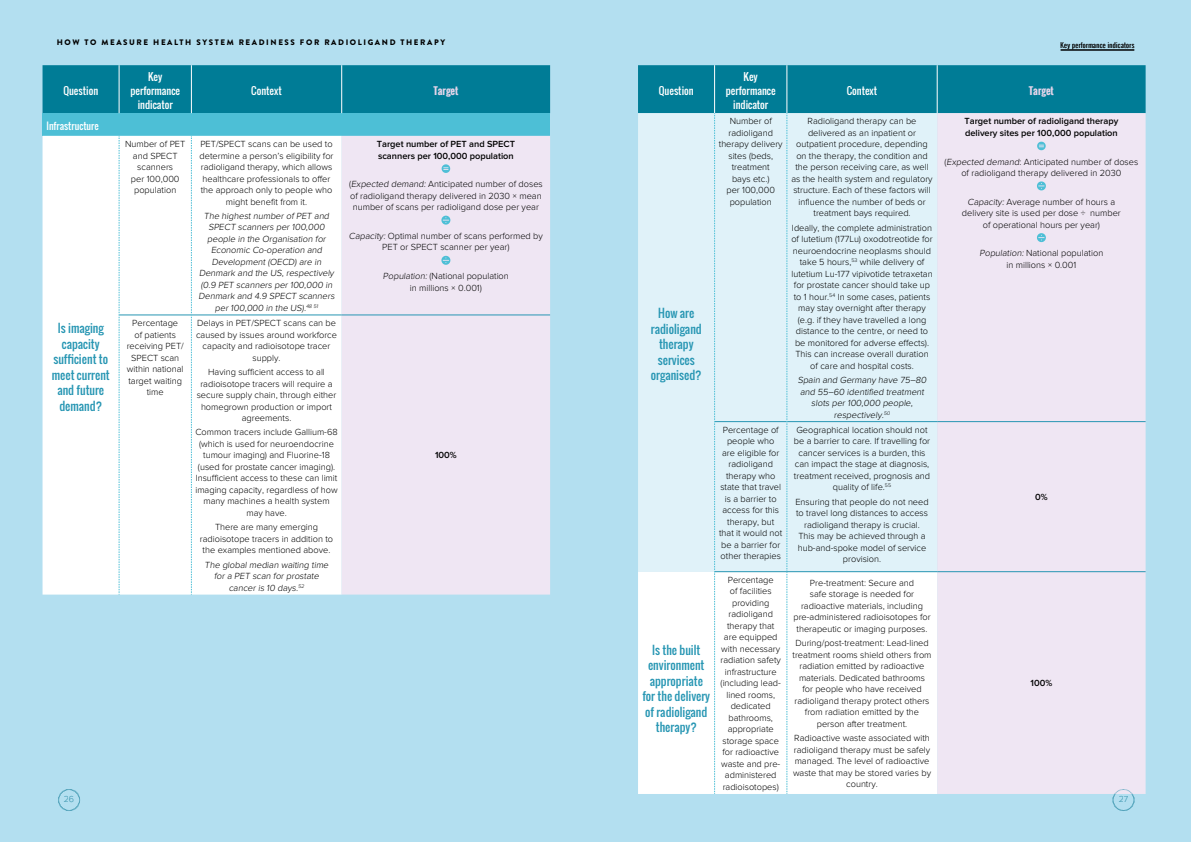
<style>
.page{position:relative;width:1191px;height:842px;background:#b3dff0}
.page>*{position:absolute;margin:0;border:0;box-sizing:border-box;transform-origin:0 0}
.Table_questions{font:11.5px/15.5px "Oswald";color:#2796b3;text-align:center}
.Table_headlines{font:10px/14px "Oswald";color:#fff;text-align:center}
.Table_headlines-2{font:700 10px "Oswald";color:#e5d5ea}
.Table_titles_green{font:9.5px "Oswald";color:#fff}
.Larger_tables_end{font:300 9.2px/11.5px "Proxima Nova";color:#000;text-align:center}
.Larger_tables_end-2{font:600 9.2px/11.5px "Proxima Nova";color:#000}
.t1{font:100 9px "Proxima Nova T";color:#65a9c1}
.t2{font:900 8px "Brandon Grotesque";letter-spacing:.2em;color:#000}
.t3{font:300 7px "Oswald";letter-spacing:.05em;color:#000}
</style>
<div class="page">
<div style="left:43px;top:65px;width:507px;height:48px;background:#007c96"></div>
<div style="left:43px;top:113px;width:507px;height:23px;background:#4dbfd6"></div>
<div style="left:43px;top:136px;width:299px;height:459px;background:#fff"></div>
<div style="left:342px;top:136px;width:208px;height:459px;background:#efe6f3"></div>
<hr style="left:119px;top:65px;width:1px;height:48px;background:#fff">
<hr style="left:191px;top:65px;width:1px;height:48px;background:#fff">
<hr style="left:341px;top:65px;width:1px;height:48px;background:#fff">
<hr style="left:119px;top:314px;width:72px;height:1px;background:#2796b3">
<hr style="left:192px;top:314px;width:150px;height:1px;background:#2796b3">
<hr style="left:342px;top:314px;width:208px;height:1px;background:#2796b3">
<svg style="left:119px;top:136px;width:1px;height:459px"></svg>
<svg style="left:191px;top:136px;width:1px;height:459px"></svg>
<svg style="left:441px;top:164px;width:9px;height:9px"></svg>
<svg style="left:441px;top:216px;width:9px;height:9px"></svg>
<svg style="left:441px;top:256px;width:9px;height:9px"></svg>
<svg style="left:58px;top:789px;width:22px;height:22px"></svg>
<svg style="left:638px;top:65px;width:507px;height:746px"></svg>
<hr style="left:1060px;top:50px;width:74px;height:1px;background:#000">
<p class="t2" style="left:57px;top:37px;width:390px">HOW TO MEASURE HEALTH SYSTEM READINESS FOR RADIOLIGAND THERAPY</p>
<p class="Table_headlines" style="left:63px;top:84px;width:36px">Question</p>
<p class="Table_titles_green" style="left:47px;top:119px;width:54px">Infrastructure</p>
<p class="Table_questions" style="left:52px;top:321px;width:60px">Is imaging capacity sufficient to meet current and future demand?</p>
<p class="Table_headlines" style="left:130px;top:70px;width:51px">Key performance indicator</p>
<p class="Table_headlines" style="left:251px;top:84px;width:32px">Context</p>
<p class="Table_headlines-2" style="left:433px;top:83px;width:26px">Target</p>
<p class="Larger_tables_end" style="left:125px;top:138px;width:62px">Number of PET and SPECT scanners<br>per 100,000 population</p>
<p class="Larger_tables_end" style="left:199px;top:138px;width:135px">PET/SPECT scans can be used to determine a person’s eligibility for radioligand therapy, which allows healthcare professionals to offer the approach only to people who might benefit from it.</p>
<p class="Larger_tables_end" style="left:198px;top:210px;width:139px">The highest number of PET and<br>SPECT scanners per 100,000 people in the Organisation for<br>Economic Co-operation and<br>Development (OECD) are in<br>Denmark and the US, respectively (0.9 PET scanners per 100,000 in<br>Denmark and 4.9 SPECT scanners per 100,000 in the US).<sup>48</sup> <sup>51</sup></p>
<p class="Larger_tables_end" style="left:127px;top:317px;width:59px">Percentage<br>of patients receiving PET/<br>SPECT scan within national target waiting time</p>
<p class="Larger_tables_end" style="left:196px;top:317px;width:142px">Delays in PET/SPECT scans can be caused by issues around workforce capacity and radioisotope tracer supply.</p>
<p class="Larger_tables_end" style="left:197px;top:366px;width:141px">Having sufficient access to all radioisotope tracers will require a secure supply chain, through either homegrown production or import agreements.</p>
<p class="Larger_tables_end" style="left:195px;top:427px;width:144px">Common tracers include Gallium-68 (which is used for neuroendocrine tumour imaging) and Fluorine-18 (used for prostate cancer imaging).<br>Insufficient access to these can limit imaging capacity, regardless of how many machines a health system may have.</p>
<p class="Larger_tables_end" style="left:200px;top:521px;width:135px">There are many emerging radioisotope tracers in addition to the examples mentioned above.</p>
<p class="Larger_tables_end" style="left:205px;top:559px;width:127px">The global median waiting time for a PET scan for prostate cancer is 10 days.<sup>52</sup></p>
<p class="Larger_tables_end-2" style="left:377px;top:138px;width:140px">Target number of PET and SPECT scanners per 100,000 population</p>
<p class="Larger_tables_end" style="left:349px;top:179px;width:195px;text-align:justify">(Expected demand: Anticipated number of doses of radioligand therapy delivered in 2030 × mean number of scans per radioligand dose per year</p>
<p class="Larger_tables_end" style="left:349px;top:230px;width:195px">Capacity: Optimal number of scans performed by<br>PET or SPECT scanner per year)</p>
<p class="Larger_tables_end" style="left:383px;top:270px;width:127px">Population: (National population in millions × 0.001)</p>
<p class="Larger_tables_end-2" style="left:435px;top:450px;width:23px">100%</p>
<p class="t1" style="left:64px;top:794px;width:12px">26</p>
<p class="t3" style="left:1060px;top:40px;width:75px">Key performance indicators</p>
<p class="Table_headlines" style="left:659px;top:84px;width:36px">Question</p>
<p class="Table_questions" style="left:651px;top:306px;width:53px">How are radioligand therapy services organised?</p>
<p class="Table_questions" style="left:642px;top:642px;width:69px">Is the built environment appropriate for the delivery of radioligand therapy?</p>
<p class="Table_headlines" style="left:726px;top:70px;width:51px">Key performance indicator</p>
<p class="Table_headlines" style="left:846px;top:84px;width:32px">Context</p>
<p class="Table_headlines-2" style="left:1029px;top:83px;width:26px">Target</p>
<p class="Larger_tables_end" style="left:719px;top:116px;width:65px">Number of radioligand therapy delivery sites (beds, treatment<br>bays etc.)<br>per 100,000 population</p>
<p class="Larger_tables_end" style="left:791px;top:116px;width:143px">Radioligand therapy can be delivered as an inpatient or outpatient procedure, depending on the therapy, the condition and the person receiving care, as well as the health system and regulatory structure. Each of these factors will influence the number of beds or treatment bays required.</p>
<p class="Larger_tables_end" style="left:791px;top:222px;width:143px">Ideally, the complete administration of lutetium (177Lu) oxodotreotide for neuroendocrine neoplasms should take 5 hours,<sup>53</sup> while delivery of lutetium Lu-177 vipivotide tetraxetan for prostate cancer should take up to 1 hour.<sup>54</sup> In some cases, patients may stay overnight after therapy (e.g. if they have travelled a long distance to the centre, or need to be monitored for adverse effects).<br>This can increase overall duration of care and hospital costs.</p>
<p class="Larger_tables_end" style="left:797px;top:374px;width:132px">Spain and Germany have 75–80 and 55–60 identified treatment slots per 100,000 people, respectively.<sup>50</sup></p>
<p class="Larger_tables_end" style="left:719px;top:424px;width:65px">Percentage of people who<br>are eligible for radioligand therapy who state that travel is a barrier to access for this therapy, but that it would not be a barrier for other therapies</p>
<p class="Larger_tables_end" style="left:794px;top:424px;width:138px">Geographical location should not be a barrier to care. If travelling for cancer services is a burden, this can impact the stage at diagnosis, treatment received, prognosis and quality of life.<sup>55</sup></p>
<p class="Larger_tables_end" style="left:795px;top:496px;width:135px">Ensuring that people do not need to travel long distances to access radioligand therapy is crucial.<br>This may be achieved through a hub-and-spoke model of service provision.</p>
<p class="Larger_tables_end" style="left:720px;top:574px;width:62px">Percentage<br>of facilities providing radioligand therapy that are equipped with necessary radiation safety infrastructure (including lead&shy;lined rooms, dedicated bathrooms, appropriate storage space for radioactive waste and pre&shy;administered radioisotopes)</p>
<p class="Larger_tables_end" style="left:793px;top:577px;width:139px">Pre-treatment: Secure and<br>safe storage is needed for radioactive materials, including pre-administered radioisotopes for therapeutic or imaging purposes.</p>
<p class="Larger_tables_end" style="left:792px;top:637px;width:140px">During/post-treatment: Lead-lined treatment rooms shield others from radiation emitted by radioactive materials. Dedicated bathrooms<br>for people who have received radioligand therapy protect others from radiation emitted by the person after treatment.</p>
<p class="Larger_tables_end" style="left:793px;top:732px;width:140px">Radioactive waste associated with radioligand therapy must be safely managed. The level of radioactive waste that may be stored varies by country.</p>
<p class="Larger_tables_end-2" style="left:964px;top:116px;width:155px">Target number of radioligand therapy delivery sites per 100,000 population</p>
<p class="Larger_tables_end" style="left:944px;top:156px;width:195px">(Expecteddemand: Anticipated number of doses of radioligand therapy delivered in 2030</p>
<p class="Larger_tables_end" style="left:962px;top:196px;width:160px">Capacity: Average number of hours a delivery site is used per dose ÷ number of operational hours per year)</p>
<p class="Larger_tables_end" style="left:979px;top:248px;width:125px">Population: National population in millions × 0.001</p>
<p class="Larger_tables_end-2" style="left:1035px;top:492px;width:14px">0%</p>
<p class="Larger_tables_end-2" style="left:1030px;top:678px;width:23px">100%</p>
<p class="t1" style="left:1118px;top:794px;width:11px">27</p>
</div>
